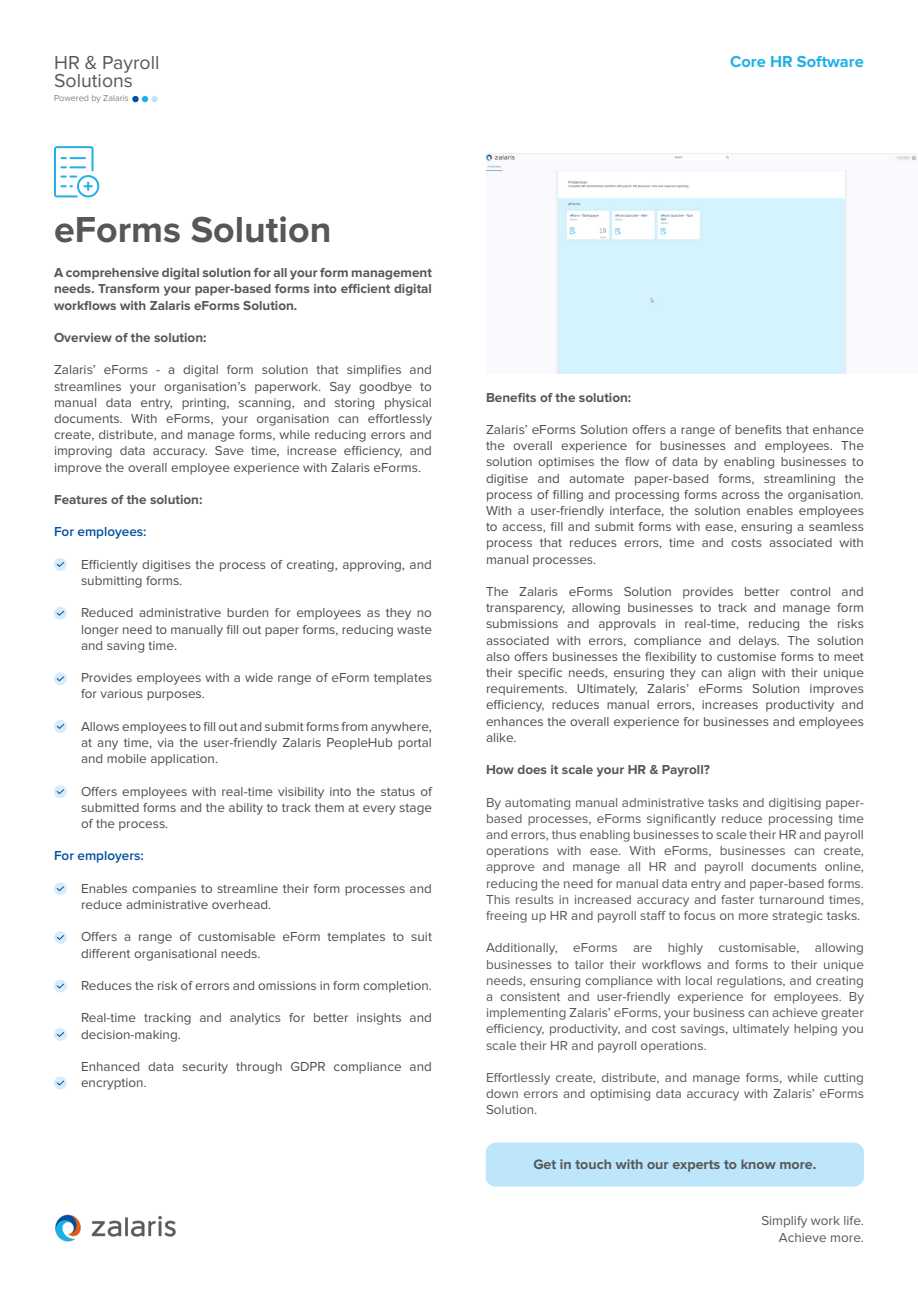
<style>
.page{position:relative;width:918px;height:1296px;background:#fff}
.page>*{position:absolute;margin:0;border:0;box-sizing:border-box;transform-origin:0 0}
.t1{font:700 37.5px "Proxima Nova";color:#575856}
.t2{font:19.5px/18px "Proxima Nova";color:#575856}
.t3{font:700 16.5px "Proxima Nova";color:#23b0e6}
.t4{font:700 14.25px "Proxima Nova";color:#575856}
.t5{font:13.5px/16.2px "Proxima Nova";color:#4d4d4f;text-align:justify}
.t6{font:13.5px/16.2px "Proxima Nova";color:#575856;text-align:justify}
.t7{font:700 13.5px/16.2px "Proxima Nova";color:#575856;text-align:justify}
.t8{font:600 13.5px "Proxima Nova";color:#00509d}
.t9{font:300 9px "Proxima Nova";color:#575856}
</style>
<div class="page">
<img style="left:55px;top:1215px;width:121px;height:26px">
<div style="left:486px;top:1143px;width:378px;height:44px;background:#bde6fa;border-radius:10px"></div>
<img style="left:486px;top:153px;width:432px;height:220px">
<div style="left:132px;top:96px;width:7px;height:6px;background:#00509d;border-radius:50%"></div>
<svg style="left:142px;top:96px;width:6px;height:6px"></svg>
<div style="left:151px;top:96px;width:7px;height:6px;background:#bde7f7;border-radius:50%"></div>
<svg style="left:54px;top:146px;width:46px;height:52px"></svg>
<div style="left:54px;top:558px;width:13px;height:13px;background:#d7ebfb;border-radius:50%"></div>
<svg style="left:56px;top:562px;width:8px;height:5px"></svg>
<div style="left:54px;top:607px;width:13px;height:13px;background:#d7ebfb;border-radius:50%"></div>
<svg style="left:56px;top:610px;width:8px;height:6px"></svg>
<div style="left:54px;top:720px;width:13px;height:13px;background:#d7ebfb;border-radius:50%"></div>
<svg style="left:56px;top:724px;width:8px;height:5px"></svg>
<div style="left:54px;top:672px;width:13px;height:13px;background:#d7ebfb;border-radius:50%"></div>
<svg style="left:56px;top:676px;width:8px;height:6px"></svg>
<div style="left:54px;top:785px;width:13px;height:13px;background:#d7ebfb;border-radius:50%"></div>
<svg style="left:56px;top:789px;width:8px;height:5px"></svg>
<div style="left:54px;top:882px;width:13px;height:13px;background:#d7ebfb;border-radius:50%"></div>
<svg style="left:56px;top:886px;width:8px;height:6px"></svg>
<div style="left:54px;top:931px;width:13px;height:13px;background:#d7ebfb;border-radius:50%"></div>
<svg style="left:56px;top:935px;width:8px;height:5px"></svg>
<div style="left:54px;top:980px;width:13px;height:12px;background:#d7ebfb;border-radius:50%"></div>
<svg style="left:56px;top:983px;width:8px;height:6px"></svg>
<div style="left:54px;top:1028px;width:13px;height:13px;background:#d7ebfb;border-radius:50%"></div>
<svg style="left:56px;top:1032px;width:8px;height:5px"></svg>
<div style="left:54px;top:1077px;width:13px;height:12px;background:#d7ebfb;border-radius:50%"></div>
<svg style="left:56px;top:1080px;width:8px;height:6px"></svg>
<h2 class="t2" style="left:54px;top:55px;width:107px">HR &amp; Payroll<br>Solutions</h2>
<p class="t9" style="left:54px;top:94px;width:76px">Powered by Zalaris</p>
<h1 class="t1" style="left:54px;top:212px;width:279px">eForms Solution</h1>
<p class="t7" style="left:54px;top:265px;width:379px">A comprehensive digital solution for all your form management needs. Transform your paper-based forms into efficient digital workflows with Zalaris eForms Solution.</p>
<p class="t7" style="left:54px;top:330px;width:154px">Overview of the solution:</p>
<p class="t5" style="left:54px;top:362px;width:380px">Zalaris’ eForms - a digital form solution that simplifies and streamlines your organisation’s paperwork. Say goodbye to manual data entry, printing, scanning, and storing physical documents. With eForms, your organisation can effortlessly create, distribute, and manage forms, while reducing errors and improving data accuracy. Save time, increase efficiency, and improve the overall employee experience with Zalaris eForms.</p>
<p class="t7" style="left:54px;top:492px;width:150px">Features of the solution:</p>
<p class="t8" style="left:54px;top:526px;width:94px">For employees:</p>
<p class="t5" style="left:81px;top:557px;width:352px;text-indent:-27px">• Efficiently digitises the process of creating, approving, and submitting forms.</p>
<p class="t5" style="left:81px;top:605px;width:353px;text-indent:-27px">• Reduced administrative burden for employees as they no longer need to manually fill out paper forms, reducing waste and saving time.</p>
<p class="t5" style="left:81px;top:670px;width:352px;text-indent:-27px">• Provides employees with a wide range of eForm templates for various purposes.</p>
<p class="t5" style="left:81px;top:719px;width:353px;text-indent:-27px">• Allows employees to fill out and submit forms from anywhere, at any time, via the user-friendly Zalaris PeopleHub portal and mobile application.</p>
<p class="t5" style="left:81px;top:784px;width:353px;text-indent:-27px">• Offers employees with real-time visibility into the status of submitted forms and the ability to track them at every stage of the process.</p>
<p class="t8" style="left:54px;top:850px;width:91px">For employers:</p>
<p class="t5" style="left:81px;top:881px;width:353px;text-indent:-27px">• Enables companies to streamline their form processes and reduce administrative overhead.</p>
<p class="t5" style="left:81px;top:929px;width:352px;text-indent:-27px">• Offers a range of customisable eForm templates to suit different organisational needs.</p>
<p class="t5" style="left:54px;top:978px;width:380px">• Reduces the risk of errors and omissions in form completion.</p>
<p class="t5" style="left:81px;top:1010px;width:353px;text-indent:-27px">• Real-time tracking and analytics for better insights and decision-making.</p>
<p class="t5" style="left:81px;top:1059px;width:352px;text-indent:-27px">• Enhanced data security through GDPR compliance and encryption.</p>
<p class="t3" style="left:730px;top:54px;width:135px">Core HR Software</p>
<p class="t7" style="left:486px;top:390px;width:147px">Benefits of the solution:</p>
<p class="t5" style="left:486px;top:422px;width:380px">Zalaris’ eForms Solution offers a range of benefits that enhance the overall experience for businesses and employees. The solution optimises the flow of data by enabling businesses to digitise and automate paper-based forms, streamlining the process of filling and processing forms across the organisation.<br>With a user-friendly interface, the solution enables employees to access, fill and submit forms with ease, ensuring a seamless process that reduces errors, time and costs associated with manual processes.</p>
<p class="t5" style="left:486px;top:584px;width:380px">The Zalaris eForms Solution provides better control and transparency, allowing businesses to track and manage form submissions and approvals in real-time, reducing the risks associated with errors, compliance and delays. The solution also offers businesses the flexibility to customise forms to meet their specific needs, ensuring they can align with their unique requirements. Ultimately, Zalaris’ eForms Solution improves efficiency, reduces manual errors, increases productivity and enhances the overall experience for businesses and employees alike.</p>
<p class="t7" style="left:486px;top:762px;width:225px">How does it scale your HR &amp; Payroll?</p>
<p class="t6" style="left:486px;top:795px;width:380px">By automating manual administrative tasks and digitising paper&shy;based processes, eForms significantly reduce processing time and errors, thus enabling businesses to scale their HR and payroll operations with ease. With eForms, businesses can create, approve and manage all HR and payroll documents online, reducing the need for manual data entry and paper-based forms.<br>This results in increased accuracy and faster turnaround times, freeing up HR and payroll staff to focus on more strategic tasks.</p>
<p class="t6" style="left:486px;top:940px;width:380px">Additionally, eForms are highly customisable, allowing businesses to tailor their workflows and forms to their unique needs, ensuring compliance with local regulations, and creating a consistent and user-friendly experience for employees. By implementing Zalaris’ eForms, your business can achieve greater efficiency, productivity, and cost savings, ultimately helping you scale their HR and payroll operations.</p>
<p class="t6" style="left:486px;top:1070px;width:380px">Effortlessly create, distribute, and manage forms, while cutting down errors and optimising data accuracy with Zalaris’ eForms Solution.</p>
<p class="t4" style="left:533px;top:1158px;width:285px">Get in touch with our experts to know more.</p>
<p class="t6" style="left:761px;top:1213px;width:104px;text-align:right">Simplify work life.<br>Achieve more.</p>
</div>
